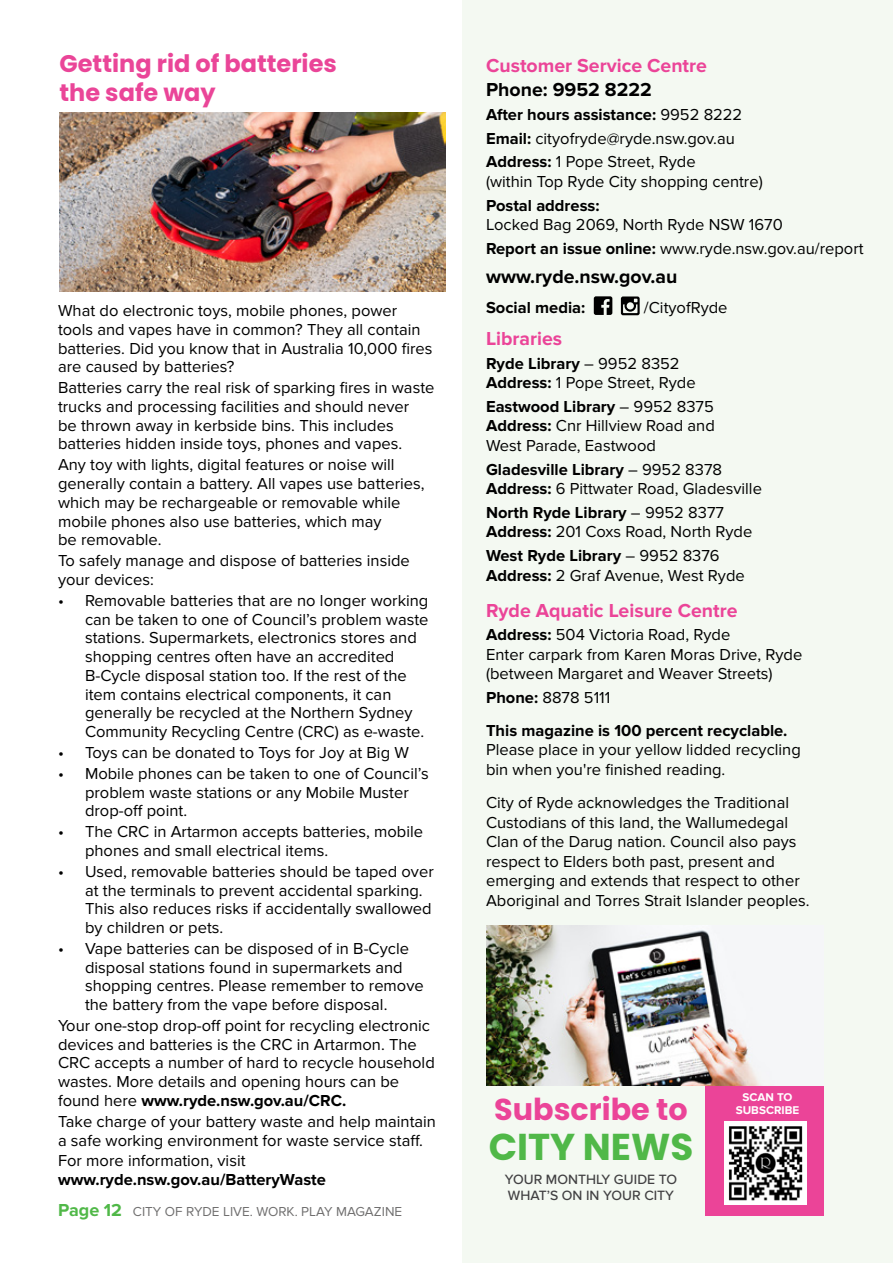
<style>
.page{position:relative;width:893px;height:1263px;background:#fff}
.page>*{position:absolute;margin:0;border:0;box-sizing:border-box;transform-origin:0 0}
.t1{font:700 37.35px "Poppins";color:#50b848}
.t2{font:700 30.15px "Poppins";color:#eb4498}
.t3{font:700 24px/28.8px "Poppins";color:#ea4598}
.t4{font:700 19.5px "Proxima Nova";color:#eb4498}
.t5{font:700 19.5px "Proxima Nova";color:#000}
.t6{font:16.5px/18.8px "Proxima Nova";color:#000}
.t7{font:700 16.5px "Proxima Nova";color:#000}
.t8{font:500 13.95px/16px "Proxima Nova";color:#414042}
.t9{font:13.5px "Proxima Nova";color:#706f6f}
.t10{font:700 11.7px/12.1px "Proxima Nova";color:#fff;text-align:center}
.s1{font-weight:700}
.s2{font-weight:700;font-size:18px;color:#50b848}
</style>
<div class="page">
<div style="left:462px;top:0;width:431px;height:1263px;background:#f4f9f2"></div>
<svg style="left:594px;top:296px;width:18px;height:19px"></svg>
<svg style="left:621px;top:296px;width:19px;height:19px"></svg>
<div style="left:705px;top:1067px;width:119px;height:149px;background:#eb4498"></div>
<img style="left:724px;top:1122px;width:83px;height:82px">
<img style="left:60px;top:112px;width:386px;height:179px">
<img style="left:486px;top:925px;width:338px;height:160px">
<h3 class="t3" style="left:60px;top:49px;width:279px">Getting rid of batteries the safe way</h3>
<p class="t6" style="left:58px;top:302px;width:376px">What do electronic toys, mobile phones, power tools and vapes have in common? They all contain batteries. Did you know that in Australia 10,000 fires are caused by batteries?</p>
<p class="t6" style="left:58px;top:379px;width:378px">Batteries carry the real risk of sparking fires in waste trucks and processing facilities and should never<br>be thrown away in kerbside bins. This includes batteries hidden inside toys, phones and vapes.</p>
<p class="t6" style="left:58px;top:456px;width:368px">Any toy with lights, digital features or noise will generally contain a battery. All vapes use batteries, which may be rechargeable or removable while mobile phones also use batteries, which may<br>be removable.</p>
<p class="t6" style="left:58px;top:552px;width:353px">To safely manage and dispose of batteries inside your devices:</p>
<p class="t6" style="left:85px;top:591px;width:345px;text-indent:-27px">• Removable batteries that are no longer working can be taken to one of Council’s problem waste stations. Supermarkets, electronics stores and shopping centres often have an accredited B-Cycle disposal station too. If the rest of the item contains electrical components, it can generally be recycled at the Northern Sydney Community Recycling Centre (CRC) as e-waste.</p>
<p class="t6" style="left:58px;top:743px;width:352px">• Toys can be donated to Toys for Joy at Big W</p>
<p class="t6" style="left:85px;top:764px;width:345px;text-indent:-27px">• Mobile phones can be taken to one of Council’s problem waste stations or any Mobile Muster drop-off point.</p>
<p class="t6" style="left:85px;top:823px;width:340px;text-indent:-27px">• The CRC in Artarmon accepts batteries, mobile phones and small electrical items.</p>
<p class="t6" style="left:85px;top:862px;width:350px;text-indent:-27px">• Used, removable batteries should be taped over at the terminals to prevent accidental sparking.<br>This also reduces risks if accidentally swallowed by children or pets.</p>
<p class="t6" style="left:85px;top:939px;width:340px;text-indent:-27px">• Vape batteries can be disposed of in B-Cycle disposal stations found in supermarkets and shopping centres. Please remember to remove the battery from the vape before disposal.</p>
<p class="t6" style="left:58px;top:1017px;width:378px">Your one-stop drop-off point for recycling electronic devices and batteries is the CRC in Artarmon. The CRC accepts a number of hard to recycle household wastes. More details and opening hours can be found here <span class="s1">www.ryde.nsw.gov.au/CRC.</span></p>
<p class="t6" style="left:58px;top:1112px;width:380px">Take charge of your battery waste and help maintain a safe working environment for waste service staff.</p>
<p class="t6" style="left:58px;top:1152px;width:189px">For more information, visit</p>
<p class="t7" style="left:58px;top:1170px;width:269px">www.ryde.nsw.gov.au/BatteryWaste</p>
<p class="t9" style="left:58px;top:1203px;width:346px"><span class="s2">Page 12</span> CITY OF RYDE LIVE. WORK. PLAY MAGAZINE</p>
<p class="t4" style="left:486px;top:54px;width:222px">Customer Service Centre</p>
<p class="t5" style="left:486px;top:78px;width:167px">Phone: 9952 8222</p>
<p class="t6" style="left:486px;top:103px;width:258px;line-height:23.7px"><span class="s1">After hours assistance:</span> 9952 8222<br><span class="s1">Email:</span> cityofryde@ryde.nsw.gov.au<br><span class="s1">Address:</span> 1 Pope Street, Ryde</p>
<p class="t6" style="left:486px;top:173px;width:278px">(within Top Ryde City shopping centre)</p>
<p class="t7" style="left:486px;top:196px;width:115px">Postal address:</p>
<p class="t6" style="left:486px;top:213px;width:379px;line-height:23.7px">Locked Bag 2069, North Ryde NSW 1670<br><span class="s1">Report an issue online:</span> www.ryde.nsw.gov.au/report</p>
<p class="t5" style="left:486px;top:265px;width:193px">www.ryde.nsw.gov.au</p>
<p class="t7" style="left:486px;top:298px;width:101px">Social media:</p>
<p class="t6" style="left:644px;top:298px;width:85px">/CityofRyde</p>
<p class="t4" style="left:486px;top:327px;width:78px">Libraries</p>
<p class="t6" style="left:486px;top:354px;width:211px;line-height:19.5px"><span class="s1">Ryde Library</span> – 9952 8352<br><span class="s1">Address:</span> 1 Pope Street, Ryde</p>
<p class="t6" style="left:486px;top:397px;width:230px;line-height:19.5px;text-align:justify"><span class="s1">Eastwood Library</span> – 9952 8375<br><span class="s1">Address:</span> Cnr Hillview Road and West Parade, Eastwood</p>
<p class="t6" style="left:486px;top:460px;width:277px;line-height:19.5px"><span class="s1">Gladesville Library</span> – 9952 8378<br><span class="s1">Address:</span> 6 Pittwater Road, Gladesville</p>
<p class="t6" style="left:486px;top:503px;width:268px;line-height:19.5px"><span class="s1">North Ryde Library</span> – 9952 8377<br><span class="s1">Address:</span> 201 Coxs Road, North Ryde</p>
<p class="t6" style="left:486px;top:546px;width:260px;line-height:19.5px"><span class="s1">West Ryde Library</span> – 9952 8376<br><span class="s1">Address:</span> 2 Graf Avenue, West Ryde</p>
<p class="t4" style="left:486px;top:599px;width:253px">Ryde Aquatic Leisure Centre</p>
<p class="t6" style="left:486px;top:626px;width:318px;line-height:19.5px"><span class="s1">Address:</span> 504 Victoria Road, Ryde<br>Enter carpark from Karen Moras Drive, Ryde (between Margaret and Weaver Streets)</p>
<p class="t6" style="left:486px;top:689px;width:126px"><span class="s1">Phone:</span> 8878 5111</p>
<p class="t7" style="left:486px;top:721px;width:303px">This magazine is 100 percent recyclable.</p>
<p class="t6" style="left:486px;top:741px;width:316px;line-height:19.5px">Please place in your yellow lidded recycling bin when you're finished reading.</p>
<p class="t6" style="left:486px;top:793px;width:325px;line-height:19.5px">City of Ryde acknowledges the Traditional Custodians of this land, the Wallumedegal Clan of the Darug nation. Council also pays respect to Elders both past, present and emerging and extends that respect to other Aboriginal and Torres Strait Islander peoples.</p>
<h2 class="t2" style="left:494px;top:1092px;width:195px">Subscribe to</h2>
<h1 class="t1" style="left:489px;top:1125px;width:206px">CITY NEWS</h1>
<p class="t8" style="left:505px;top:1172px;width:174px">YOUR MONTHLY GUIDE TO<br>WHAT’S ON IN YOUR CITY</p>
<p class="t10" style="left:736px;top:1092px;width:65px">SCAN TO<br>SUBSCRIBE</p>
</div>
